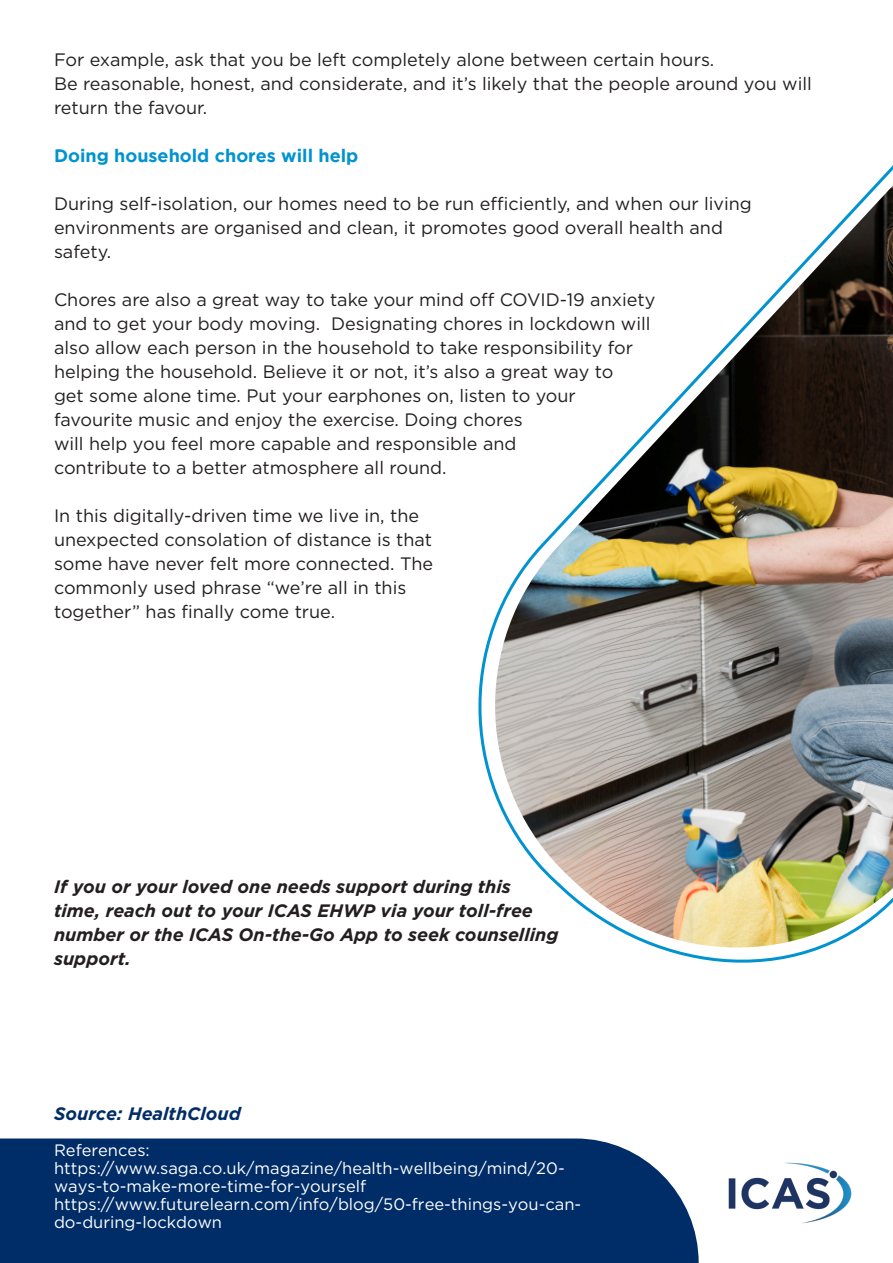
<style>
.page{position:relative;width:893px;height:1263px;background:#fff}
.page>*{position:absolute;margin:0;border:0;box-sizing:border-box;transform-origin:0 0}
.t1{font:18px/24px "Gotham";color:#231f20}
.t2{font:italic 700 18px/24px "Gotham";color:#231f20}
.t3{font:700 18px "Gotham";color:#0093d0}
.t4{font:italic 700 18px "Gotham";color:#002d67}
.t5{font:16.5px/18px "Gotham";color:#fff}
</style>
<div class="page">
<img style="left:487px;top:185px;width:406px;height:767px">
<img style="left:728px;top:1163px;width:123px;height:61px">
<div style="left:0;top:1138px;width:699px;height:125px;background:#002d67"></div>
<p class="t1" style="left:54px;top:47px;width:662px">For example, ask that you be left completely alone between certain hours.</p>
<p class="t1" style="left:54px;top:71px;width:759px">Be reasonable, honest, and considerate, and it’s likely that the people around you will return the favour.</p>
<p class="t3" style="left:54px;top:145px;width:306px">Doing household chores will help</p>
<p class="t1" style="left:54px;top:191px;width:699px">During self-isolation, our homes need to be run efficiently, and when our living environments are organised and clean, it promotes good overall health and safety.</p>
<p class="t1" style="left:54px;top:287px;width:603px">Chores are also a great way to take your mind off COVID-19 anxiety and to get your body moving. Designating chores in lockdown will also allow each person in the household to take responsibility for helping the household. Believe it or not, it’s also a great way to<br>get some alone time. Put your earphones on, listen to your favourite music and enjoy the exercise. Doing chores<br>will help you feel more capable and responsible and<br>contribute to a better atmosphere all round.</p>
<p class="t1" style="left:54px;top:503px;width:381px">In this digitally-driven time we live in, the unexpected consolation of distance is that some have never felt more connected. The commonly used phrase “we’re all in this together” has finally come true.</p>
<p class="t2" style="left:54px;top:874px;width:506px">If you or your loved one needs support during this time, reach out to your ICAS EHWP via your toll-free number or the ICAS On-the-Go App to seek counselling support.</p>
<p class="t4" style="left:54px;top:1102px;width:188px">Source: HealthCloud</p>
<p class="t5" style="left:54px;top:1141px;width:529px">References: https://www.saga.co.uk/magazine/health-wellbeing/mind/20- ways-to-make-more-time-for-yourself https://www.futurelearn.com/info/blog/50-free-things-you-can&shy;do-during-lockdown</p>
</div>
